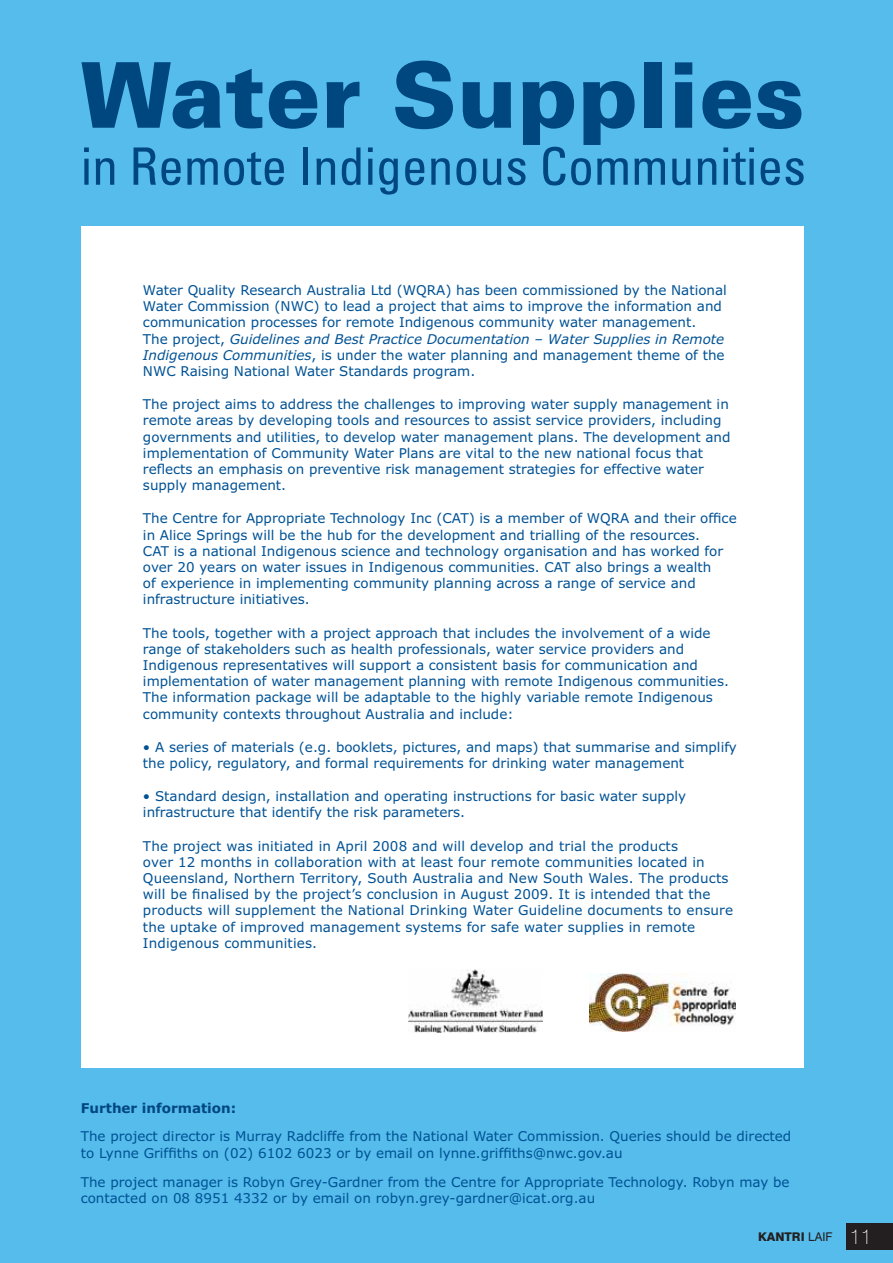
<style>
.page{position:relative;width:893px;height:1263px;background:#55bceb}
.page>*{position:absolute;margin:0;border:0;box-sizing:border-box;transform-origin:0 0}
.t1{font:900 90.75px "Univers";color:#00467f}
.t2{font:condensed 51.6px "Univers";color:#00467f}
.t3{font:13.5px/16.2px "Verdana";color:#005295}
.t4{font:700 13.5px "Verdana";color:#00467f}
.t5{font:800 12px "Swiss 721 BT";color:#231f20}
.s1{font-style:italic}
.s2{font-weight:400}
.s3{font-weight:100;font-size:21px;color:#fff}
</style>
<div class="page">
<div style="left:81px;top:226px;width:723px;height:842px;background:#fff"></div>
<img style="left:408px;top:970px;width:134px;height:62px">
<img style="left:589px;top:974px;width:147px;height:57px">
<div style="left:846px;top:1223px;width:47px;height:27px;background:#231f20"></div>
<h1 class="t1" style="left:81px;top:62px;width:726px">Water Supplies</h1>
<h2 class="t2" style="left:81px;top:147px;width:727px">in Remote Indigenous Communities</h2>
<p class="t3" style="left:143px;top:283px;width:585px">Water Quality Research Australia Ltd (WQRA) has been commissioned by the National Water Commission (NWC) to lead a project that aims to improve the information and communication processes for remote Indigenous community water management.<br>The project, <span class="s1">Guidelines and Best Practice Documentation – Water Supplies in Remote Indigenous Communities</span>, is under the water planning and management theme of the NWC Raising National Water Standards program.</p>
<p class="t3" style="left:143px;top:397px;width:589px">The project aims to address the challenges to improving water supply management in remote areas by developing tools and resources to assist service providers, including governments and utilities, to develop water management plans. The development and implementation of Community Water Plans are vital to the new national focus that reflects an emphasis on preventive risk management strategies for effective water supply management.</p>
<p class="t3" style="left:143px;top:511px;width:595px">The Centre for Appropriate Technology Inc (CAT) is a member of WQRA and their office in Alice Springs will be the hub for the development and trialling of the resources.<br>CAT is a national Indigenous science and technology organisation and has worked for over 20 years on water issues in Indigenous communities. CAT also brings a wealth<br>of experience in implementing community planning across a range of service and infrastructure initiatives.</p>
<p class="t3" style="left:143px;top:626px;width:587px">The tools, together with a project approach that includes the involvement of a wide range of stakeholders such as health professionals, water service providers and Indigenous representatives will support a consistent basis for communication and implementation of water management planning with remote Indigenous communities.<br>The information package will be adaptable to the highly variable remote Indigenous community contexts throughout Australia and include:</p>
<p class="t3" style="left:143px;top:740px;width:595px">• A series of materials (e.g. booklets, pictures, and maps) that summarise and simplify the policy, regulatory, and formal requirements for drinking water management</p>
<p class="t3" style="left:143px;top:789px;width:545px">• Standard design, installation and operating instructions for basic water supply infrastructure that identify the risk parameters.</p>
<p class="t3" style="left:143px;top:839px;width:592px">The project was initiated in April 2008 and will develop and trial the products<br>over 12 months in collaboration with at least four remote communities located in Queensland, Northern Territory, South Australia and New South Wales. The products will be finalised by the project’s conclusion in August 2009. It is intended that the products will supplement the National Drinking Water Guideline documents to ensure the uptake of improved management systems for safe water supplies in remote Indigenous communities.</p>
<p class="t4" style="left:81px;top:1100px;width:157px">Further information:</p>
<p class="t3" style="left:81px;top:1130px;width:712px">The project director is Murray Radcliffe from the National Water Commission. Queries should be directed to Lynne Griffiths on (02) 6102 6023 or by email on lynne.griffiths@nwc.gov.au</p>
<p class="t3" style="left:81px;top:1175px;width:710px">The project manager is Robyn Grey-Gardner from the Centre for Appropriate Technology. Robyn may be contacted on 08 8951 4332 or by email on robyn.grey-gardner@icat.org.au</p>
<p class="t5" style="left:758px;top:1231px;width:115px">KANTRI <span class="s2">LAIF</span> <span class="s3">11</span></p>
</div>
